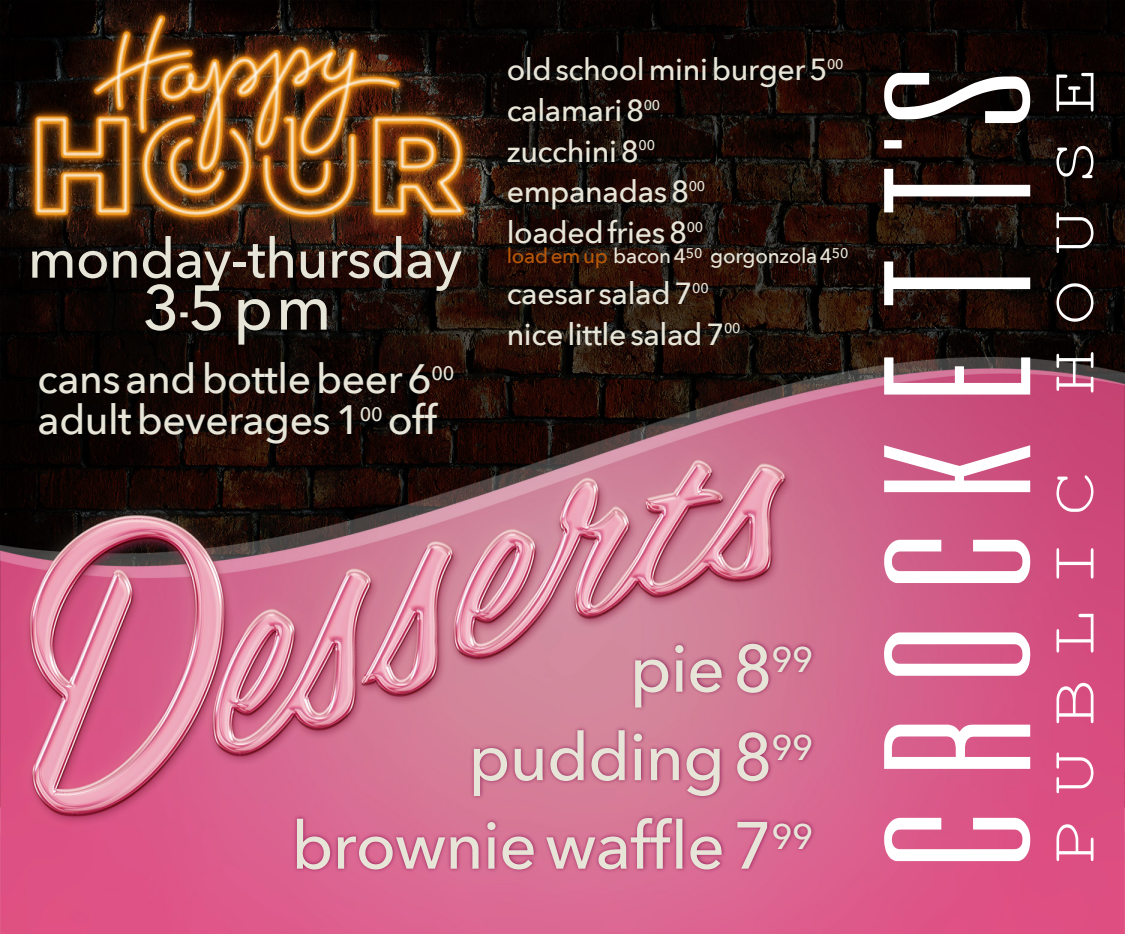
<style>
.page{position:relative;width:1125px;height:934px;background:#fff}
.page>*{position:absolute;margin:0;border:0;box-sizing:border-box;transform-origin:0 0}
.t1{font:500 66px/88.5px "Avenir Next";letter-spacing:-.015em;color:#e7e5d8;text-align:right}
.t2{font:500 62.5px "Avenir Next";color:#e7e5d8}
.t3{font:500 55px "Avenir Next";letter-spacing:-.015em;color:#e7e5d8}
.t4{font:500 41px/41px "Avenir Next";letter-spacing:-.015em;color:#e7e5d8}
.t5{font:500 30.5px/40.8px "Avenir Next";letter-spacing:-.015em;color:#e7e5d8}
.t6{font:500 20.75px "Avenir Next";letter-spacing:-.015em;color:#e7e5d8}
.s1{color:#b65709}
</style>
<div class="page">
<img style="left:0;top:0;width:1125px;height:934px">
<img style="left:285px;top:609px;width:535px;height:325px">
<svg style="left:884px;top:73px;width:210px;height:788px"></svg>
<h3 class="t3" style="left:28px;top:212px;width:436px">monday-thursday</h3>
<h2 class="t2" style="left:143px;top:255px;width:190px">3-5 pm</h2>
<h3 class="t4" style="left:38px;top:356px;width:418px">cans and bottle beer 6<sup>00 </sup>adult beverages 1<sup>00</sup> off</h3>
<p class="t5" style="left:507px;top:48px;width:338px">old school mini burger 5<sup>00 </sup>calamari 8<sup>00<br></sup>zucchini 8<sup>00<br></sup>empanadas 8<sup>00<br></sup>loaded fries 8<sup>00</sup></p>
<p class="t6" style="left:507px;top:238px;width:343px"><span class="s1">load em up</span> bacon 4<sup>50</sup> gorgonzola 4<sup>50</sup></p>
<p class="t5" style="left:507px;top:272px;width:235px">caesar salad 7<sup>00 </sup>nice little salad 7<sup>00</sup></p>
<h1 class="t1" style="left:291px;top:622px;width:523px">pie 8<sup>99<br></sup>pudding 8<sup>99 </sup>brownie waffle 7<sup>99</sup></h1>
</div>
